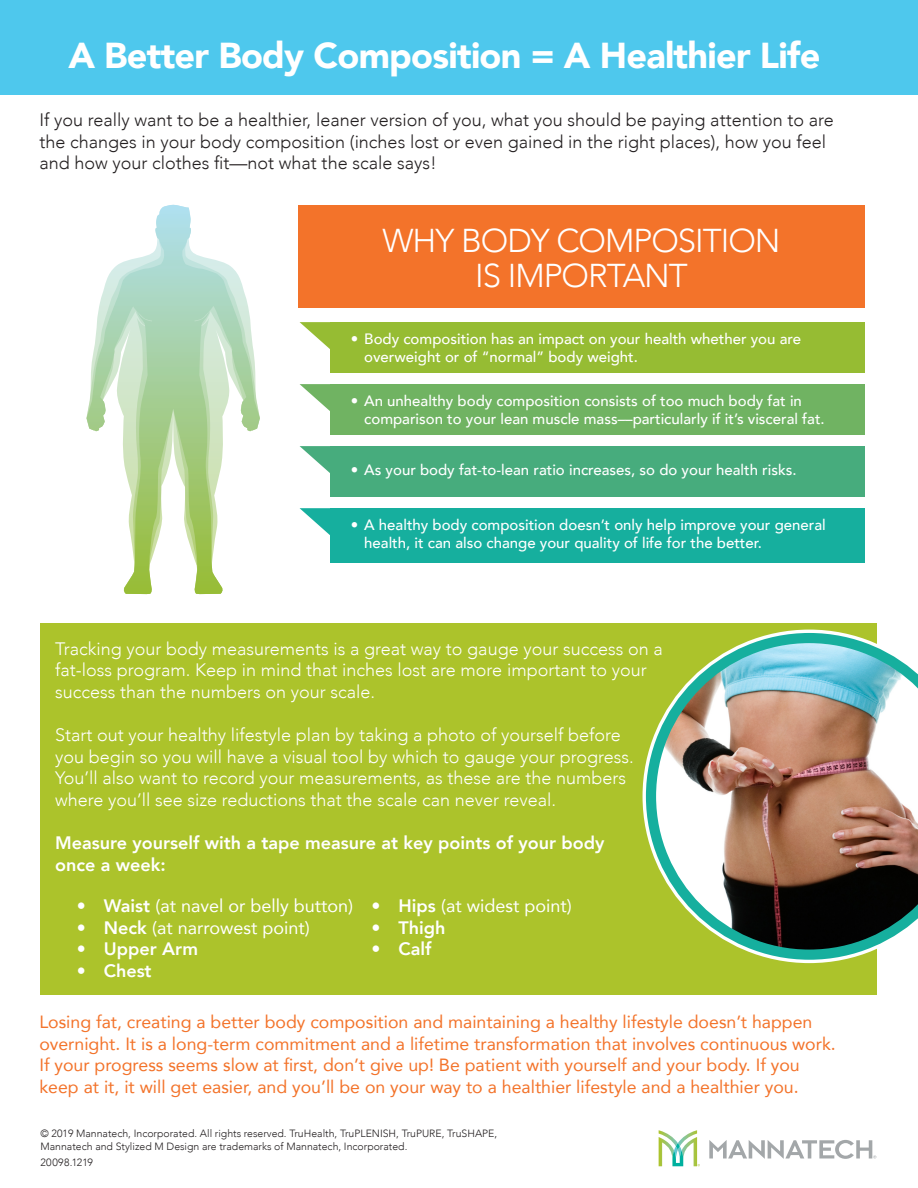
<style>
.page{position:relative;width:918px;height:1188px;background:#fff}
.page>*{position:absolute;margin:0;border:0;box-sizing:border-box;transform-origin:0 0}
.t1{font:900 36px "Avenir";letter-spacing:-.02em;color:#fff}
.t2{font:300 33px/34.5px "Avenir";letter-spacing:-.03em;color:#fff;text-align:center}
.t3{font:300 18px/21.6px "Avenir";color:#fff}
.t4{font:300 18px/21.6px "Avenir";color:#231f20}
.t5{font:800 18px/21.6px "Avenir";color:#fff}
.t6{font:18px "Avenir";color:#fff}
.t7{font:17.7px/21.3px "Avenir";color:#f3732a}
.t8{font:500 15px/18px "Avenir";color:#fff}
.t9{font:300 10.5px/12.6px "Avenir";color:#231f20}
.t10{font:300 10.5px "Avenir";letter-spacing:.025em;color:#231f20}
.s1{font-weight:800}
</style>
<div class="page">
<div style="left:40px;top:623px;width:838px;height:371px;background:#acc32b"></div>
<div style="left:0;top:0;width:918px;height:94px;background:#4ec8ed"></div>
<svg style="left:87px;top:205px;width:173px;height:389px"></svg>
<div style="left:298px;top:206px;width:567px;height:102px;background:#f3732a"></div>
<div style="left:330px;top:322px;width:535px;height:51px;background:#96bc33"></div>
<div style="left:330px;top:384px;width:535px;height:51px;background:#70b362"></div>
<div style="left:330px;top:446px;width:535px;height:51px;background:#47ac7d"></div>
<div style="left:330px;top:508px;width:535px;height:55px;background:#16af9e"></div>
<svg style="left:300px;top:384px;width:30px;height:27px"></svg>
<svg style="left:300px;top:322px;width:30px;height:27px"></svg>
<svg style="left:300px;top:446px;width:30px;height:27px"></svg>
<svg style="left:300px;top:508px;width:30px;height:27px"></svg>
<svg style="left:709px;top:1140px;width:167px;height:19px"></svg>
<svg style="left:659px;top:1130px;width:41px;height:36px"></svg>
<svg style="left:643px;top:630px;width:235px;height:333px"></svg>
<img style="left:646px;top:633px;width:272px;height:327px">
<p class="t1" style="left:68px;top:24px;width:754px">A Better Body Composition = A Healthier Life</p>
<p class="t4" style="left:39px;top:109px;width:796px">If you really want to be a healthier, leaner version of you, what you should be paying attention to are the changes in your body composition (inches lost or even gained in the right places), how you feel and how your clothes fit—not what the scale says!</p>
<p class="t2" style="left:382px;top:224px;width:400px">WHY BODY COMPOSITION<br>IS IMPORTANT</p>
<p class="t8" style="left:364px;top:329px;width:438px;text-indent:-14px">• Body composition has an impact on your health whether you are overweight or of “normal” body weight.</p>
<p class="t8" style="left:364px;top:391px;width:462px;text-indent:-14px">• An unhealthy body composition consists of too much body fat in comparison to your lean muscle mass––particularly if it’s visceral fat.</p>
<p class="t8" style="left:351px;top:460px;width:447px">• As your body fat-to-lean ratio increases, so do your health risks.</p>
<p class="t8" style="left:364px;top:515px;width:463px;text-indent:-14px">• A healthy body composition doesn’t only help improve your general health, it can also change your quality of life for the better.</p>
<p class="t3" style="left:55px;top:638px;width:609px">Tracking your body measurements is a great way to gauge your success on a fat-loss program. Keep in mind that inches lost are more important to your success than the numbers on your scale.</p>
<p class="t3" style="left:55px;top:724px;width:580px">Start out your healthy lifestyle plan by taking a photo of yourself before you begin so you will have a visual tool by which to gauge your progress.<br>You’ll also want to record your measurements, as these are the numbers where you’ll see size reductions that the scale can never reveal.</p>
<p class="t5" style="left:55px;top:832px;width:551px">Measure yourself with a tape measure at key points of your body once a week:</p>
<p class="t6" style="left:77px;top:891px;width:278px"><span class="s1">• Waist</span> (at navel or belly button)</p>
<p class="t6" style="left:77px;top:913px;width:235px"><span class="s1">• Neck</span> (at narrowest point)</p>
<p class="t5" style="left:77px;top:938px;width:123px">• Upper Arm</p>
<p class="t5" style="left:77px;top:960px;width:76px">• Chest</p>
<p class="t6" style="left:371px;top:891px;width:202px"><span class="s1">• Hips</span> (at widest point)</p>
<p class="t5" style="left:371px;top:917px;width:76px">• Thigh</p>
<p class="t5" style="left:371px;top:938px;width:62px">• Calf</p>
<p class="t7" style="left:39px;top:1011px;width:798px">Losing fat, creating a better body composition and maintaining a healthy lifestyle doesn’t happen overnight. It is a long-term commitment and a lifetime transformation that involves continuous work.<br>If your progress seems slow at first, don’t give up! Be patient with yourself and your body. If you keep at it, it will get easier, and you’ll be on your way to a healthier lifestyle and a healthier you.</p>
<p class="t9" style="left:40px;top:1127px;width:458px">© 2019 Mannatech, Incorporated. All rights reserved. TruHealth, TruPLENISH, TruPURE, TruSHAPE,<br>Mannatech and Stylized M Design are trademarks of Mannatech, Incorporated.</p>
<p class="t10" style="left:40px;top:1156px;width:54px">20098.1219</p>
</div>
